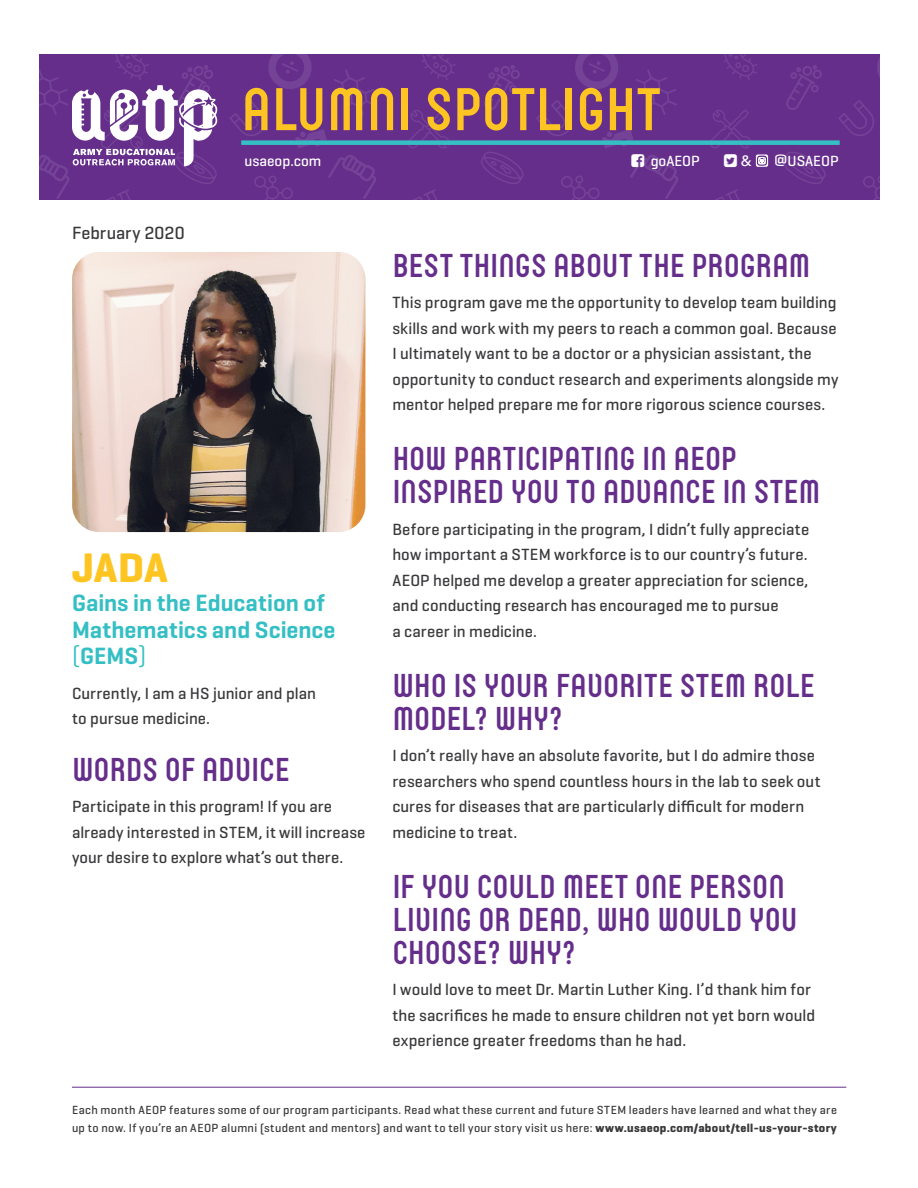
<style>
.page{position:relative;width:918px;height:1188px;background:#fff}
.page>*{position:absolute;margin:0;border:0;box-sizing:border-box;transform-origin:0 0}
.t1{font:700 60px "Neubau Grotesque";color:#fec522}
.Name{font:700 42px "Geogrotesque";color:#fec522}
.t2{font:700 33px/33px "Neubau Grotesque";letter-spacing:-.005em;color:#652e8b}
.Alumni{font:600 24px/26.4px "Geogrotesque";color:#35bfc4}
.Copy{font:500 18px "Geogrotesque";letter-spacing:.01em;color:#39383b}
.Copy_slightly_smalle{font:500 16.5px/25.5px "Geogrotesque";letter-spacing:.005em;color:#39383b}
.t3{font:500 15px "Geogrotesque";color:#fff}
.t4{font:500 15px "Avenir";color:#fff}
.t5{font:500 12px/18px "Geogrotesque";letter-spacing:.035em;color:#39383b}
.s1{font-weight:400}
.s2{font-weight:700}
</style>
<div class="page">
<div style="left:39px;top:54px;width:840px;height:146px;background:#652e8b"></div>
<svg style="left:230px;top:100px;width:35px;height:36px"></svg>
<svg style="left:254px;top:176px;width:39px;height:24px"></svg>
<svg style="left:295px;top:129px;width:32px;height:19px"></svg>
<svg style="left:268px;top:54px;width:44px;height:35px"></svg>
<svg style="left:413px;top:190px;width:24px;height:10px"></svg>
<svg style="left:481px;top:152px;width:42px;height:32px"></svg>
<svg style="left:408px;top:110px;width:41px;height:38px"></svg>
<svg style="left:536px;top:100px;width:36px;height:36px"></svg>
<svg style="left:422px;top:54px;width:34px;height:26px"></svg>
<svg style="left:561px;top:176px;width:39px;height:24px"></svg>
<svg style="left:334px;top:70px;width:41px;height:45px"></svg>
<svg style="left:602px;top:129px;width:31px;height:19px"></svg>
<svg style="left:575px;top:54px;width:43px;height:35px"></svg>
<svg style="left:328px;top:155px;width:48px;height:44px"></svg>
<svg style="left:484px;top:65px;width:36px;height:45px"></svg>
<svg style="left:715px;top:190px;width:24px;height:10px"></svg>
<svg style="left:783px;top:152px;width:43px;height:32px"></svg>
<svg style="left:710px;top:110px;width:41px;height:38px"></svg>
<svg style="left:838px;top:100px;width:36px;height:36px"></svg>
<svg style="left:724px;top:54px;width:34px;height:26px"></svg>
<svg style="left:863px;top:176px;width:16px;height:24px"></svg>
<svg style="left:636px;top:70px;width:41px;height:45px"></svg>
<svg style="left:877px;top:60px;width:2px;height:15px"></svg>
<svg style="left:786px;top:65px;width:36px;height:45px"></svg>
<hr style="left:72px;top:1087px;width:774px;height:1px;background:#652e8b">
<svg style="left:39px;top:54px;width:179px;height:146px"></svg>
<div style="left:241px;top:140px;width:599px;height:5px;background:#35bfc4"></div>
<svg style="left:756px;top:154px;width:12px;height:13px"></svg>
<img style="left:72px;top:252px;width:293px;height:280px">
<svg style="left:630px;top:155px;width:48px;height:44px"></svg>
<p class="Copy" style="left:72px;top:222px;width:114px">February 2020</p>
<h1 class="t1" style="left:241px;top:75px;width:421px">ALUMNI SPOTLIGHT</h1>
<p class="t3" style="left:245px;top:151px;width:78px">usaeop.com</p>
<p class="t3" style="left:651px;top:152px;width:51px">goAEOP</p>
<p class="t4" style="left:741px;top:148px;width:12px">&amp;</p>
<p class="t3" style="left:774px;top:152px;width:66px">@USAEOP</p>
<p class="Name" style="left:72px;top:542px;width:98px">JADA</p>
<p class="Alumni" style="left:72px;top:590px;width:265px">Gains in the Education of<br>Mathematics and Science <span class="s1">(</span>GEMS<span class="s1">)</span></p>
<p class="Copy_slightly_smalle" style="left:72px;top:680px;width:245px">Currently, I am a HS junior and plan to pursue medicine.</p>
<p class="t2" style="left:72px;top:753px;width:219px">WORDS OF ADVICE</p>
<p class="Copy_slightly_smalle" style="left:72px;top:794px;width:295px">Participate in this program! If you are already interested in STEM, it will increase your desire to explore what’s out there.</p>
<p class="t2" style="left:392px;top:249px;width:420px">BEST THINGS ABOUT THE PROGRAM</p>
<p class="Copy_slightly_smalle" style="left:392px;top:290px;width:448px">This program gave me the opportunity to develop team building skills and work with my peers to reach a common goal. Because I ultimately want to be a doctor or a physician assistant, the opportunity to conduct research and experiments alongside my mentor helped prepare me for more rigorous science courses.</p>
<p class="t2" style="left:392px;top:443px;width:430px">HOW PARTICIPATING IN AEOP<br>INSPIRED YOU TO ADVANCE IN STEM</p>
<p class="Copy_slightly_smalle" style="left:392px;top:516px;width:418px">Before participating in the program, I didn’t fully appreciate how important a STEM workforce is to our country’s future.<br>AEOP helped me develop a greater appreciation for science, and conducting research has encouraged me to pursue<br>a career in medicine.</p>
<p class="t2" style="left:392px;top:669px;width:424px">WHO IS YOUR FAVORITE STEM ROLE<br>MODEL? WHY?</p>
<p class="Copy_slightly_smalle" style="left:392px;top:743px;width:430px">I don’t really have an absolute favorite, but I do admire those researchers who spend countless hours in the lab to seek out cures for diseases that are particularly difficult for modern medicine to treat.</p>
<p class="t2" style="left:392px;top:870px;width:407px">IF YOU COULD MEET ONE PERSON<br>LIVING OR DEAD, WHO WOULD YOU<br>CHOOSE? WHY?</p>
<p class="Copy_slightly_smalle" style="left:392px;top:977px;width:424px">I would love to meet Dr. Martin Luther King. I’d thank him for the sacrifices he made to ensure children not yet born would experience greater freedoms than he had.</p>
<p class="t5" style="left:72px;top:1101px;width:766px">Each month AEOP features some of our program participants. Read what these current and future STEM leaders have learned and what they are up to now. If you’re an AEOP alumni (student and mentors) and want to tell your story visit us here: <span class="s2">www.usaeop.com/about/tell-us-your-story</span></p>
</div>
